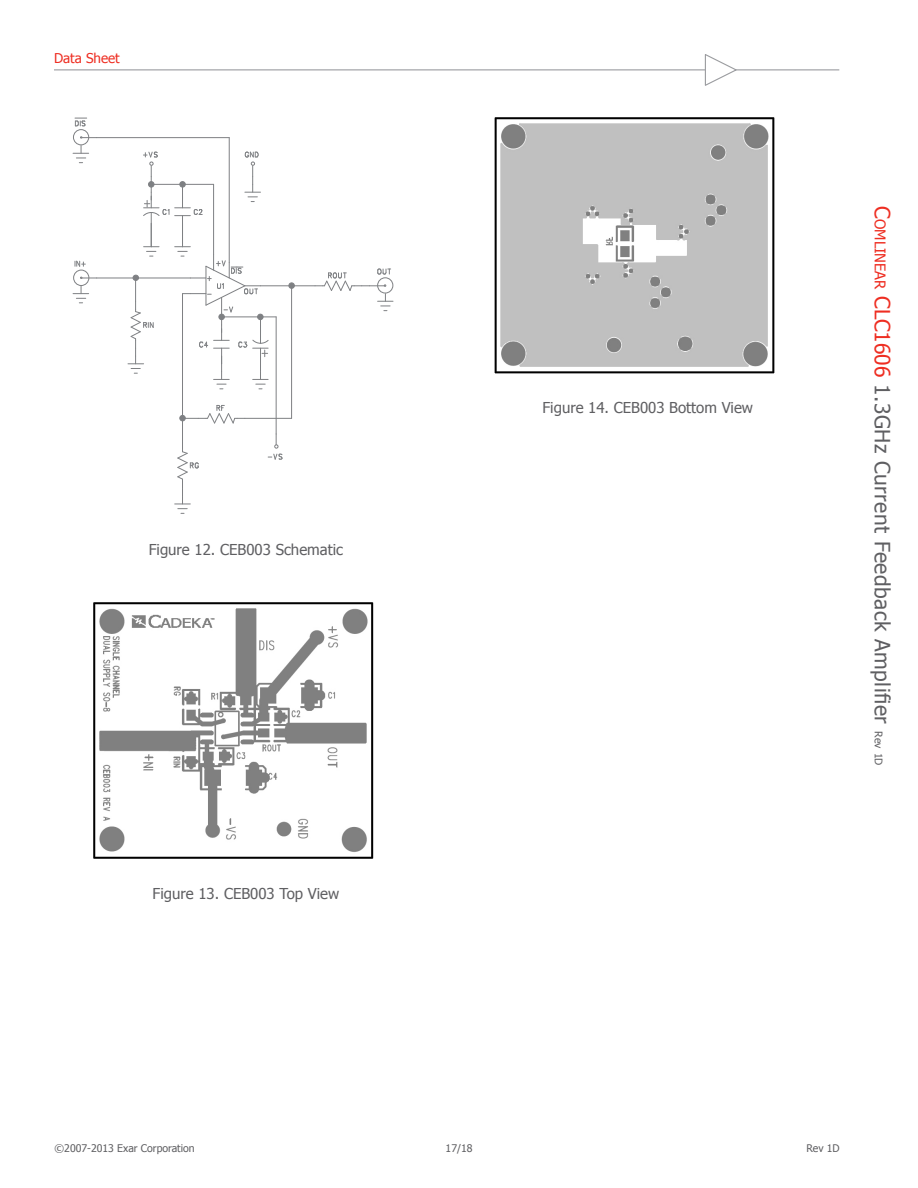
<style>
.page{position:relative;width:918px;height:1188px;background:#fff}
.page>*{position:absolute;margin:0;border:0;box-sizing:border-box;transform-origin:0 0}
.t1{font:21px "Tahoma";letter-spacing:.025em;color:#5f5f62}
.t2{font:15px "Tahoma";color:#5f5f62}
.t3{font:13.5px "Tahoma";color:#ee2e22}
.t4{font:10.5px "Tahoma";color:#5f5f62}
.s1{color:#ee2e22}
.s2{font-size:14.7px;color:#ee2e22}
.s3{font-size:10.5px}
</style>
<div class="page">
<div style="left:73px;top:270px;width:16px;height:16px;border:1px solid #7e8083;border-radius:50%"></div>
<svg style="left:80px;top:277px;width:17px;height:2px"></svg>
<svg style="left:73px;top:286px;width:16px;height:17px"></svg>
<svg style="left:75px;top:260px;width:10px;height:7px"></svg>
<div style="left:73px;top:129px;width:16px;height:16px;border:1px solid #7e8083;border-radius:50%"></div>
<svg style="left:80px;top:136px;width:17px;height:3px"></svg>
<svg style="left:73px;top:145px;width:16px;height:18px"></svg>
<svg style="left:75px;top:118px;width:12px;height:8px"></svg>
<hr style="left:151px;top:213px;width:1px;height:34px;background:#7e8083">
<hr style="left:182px;top:216px;width:1px;height:31px;background:#7e8083">
<svg style="left:268px;top:434px;width:15px;height:26px"></svg>
<svg style="left:144px;top:223px;width:15px;height:34px"></svg>
<svg style="left:245px;top:151px;width:16px;height:51px"></svg>
<hr style="left:261px;top:285px;width:31px;height:1px;background:#7e8083">
<hr style="left:291px;top:286px;width:1px;height:132px;background:#7e8083">
<hr style="left:245px;top:418px;width:47px;height:1px;background:#7e8083">
<hr style="left:182px;top:294px;width:1px;height:124px;background:#7e8083">
<hr style="left:136px;top:278px;width:54px;height:1px;background:#7e8083">
<hr style="left:97px;top:278px;width:39px;height:1px;background:#7e8083">
<hr style="left:213px;top:184px;width:1px;height:71px;background:#7e8083">
<hr style="left:183px;top:184px;width:31px;height:1px;background:#7e8083">
<hr style="left:97px;top:137px;width:132px;height:1px;background:#7e8083">
<hr style="left:229px;top:138px;width:1px;height:124px;background:#7e8083">
<hr style="left:276px;top:317px;width:1px;height:117px;background:#7e8083">
<svg style="left:289px;top:269px;width:104px;height:42px"></svg>
<div style="left:288px;top:282px;width:7px;height:7px;border:1px solid #7e8083;border-radius:50%"></div>
<svg style="left:175px;top:405px;width:70px;height:109px"></svg>
<div style="left:179px;top:415px;width:7px;height:6px;border:1px solid #7e8083;border-radius:50%"></div>
<svg style="left:128px;top:275px;width:26px;height:99px"></svg>
<svg style="left:143px;top:151px;width:59px;height:66px"></svg>
<div style="left:179px;top:181px;width:7px;height:6px;border:1px solid #7e8083;border-radius:50%"></div>
<svg style="left:175px;top:223px;width:101px;height:166px"></svg>
<img style="left:93px;top:602px;width:281px;height:257px">
<img style="left:494px;top:117px;width:281px;height:257px">
<hr style="left:54px;top:69px;width:785px;height:1px;background:#9b9ca0">
<svg style="left:704px;top:54px;width:34px;height:32px"></svg>
<p class="t3" style="left:54px;top:53px;width:67px">Data Sheet</p>
<p class="t2" style="left:149px;top:539px;width:196px">Figure 12. CEB003 Schematic</p>
<p class="t2" style="left:153px;top:883px;width:188px">Figure 13. CEB003 Top View</p>
<p class="t2" style="left:542px;top:398px;width:212px">Figure 14. CEB003 Bottom View</p>
<h1 class="t1" style="left:897px;top:206px;width:561px;rotate:90deg"><span class="s1">C</span><span class="s2">omlinear</span> <span class="s1">CLC1606</span> 1.3GHz Current Feedback Amplifier <span class="s3">Rev 1D</span></h1>
<p class="t4" style="left:55px;top:1141px;width:142px">©2007-2013 Exar Corporation</p>
<p class="t4" style="left:446px;top:1143px;width:28px">17/18</p>
<p class="t4" style="left:806px;top:1141px;width:35px">Rev 1D</p>
</div>
